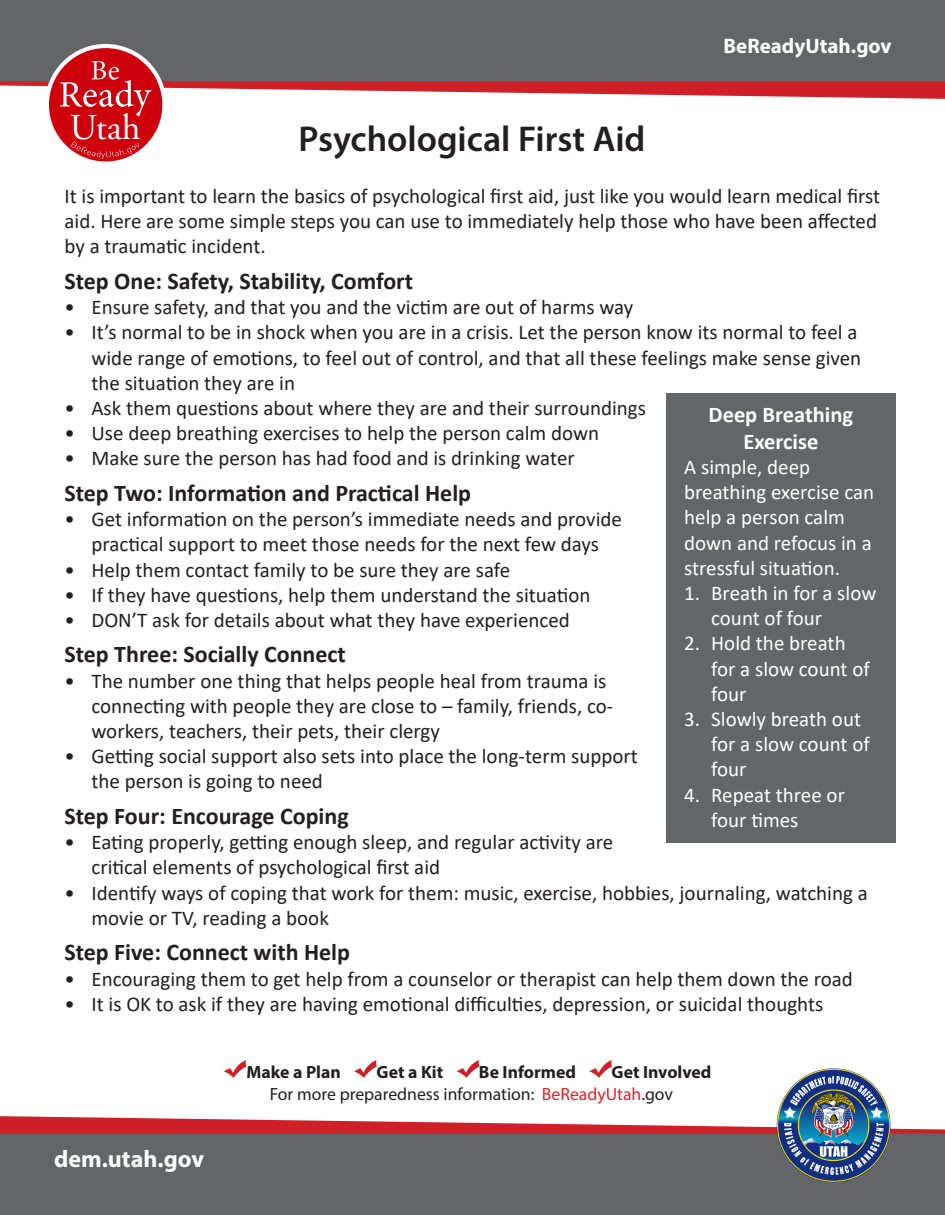
<style>
.page{position:relative;width:945px;height:1215px;background:#fff}
.page>*{position:absolute;margin:0;border:0;box-sizing:border-box;transform-origin:0 0}
.t1{font:36.45px "Adobe Garamond Pro";color:#fff}
.t2{font:600 36px "Myriad Pro";color:#231f20}
.t3{font:700 24px "Calibri";color:#231f20}
.t4{font:700 24px "Myriad Pro";color:#fff}
.t5{font:700 22.5px/27px "Calibri";color:#fff;text-align:center}
.t6{font:21px/25.2px "Calibri";color:#231f20}
.t7{font:21px/25.2px "Calibri";color:#fff}
.t8{font:700 21px "Myriad Pro";color:#fff}
.t9{font:17.7px/21.1px "Myriad Pro";color:#231f20}
.t10{font:700 17.7px "Myriad Pro";color:#231f20}
.s1{font-weight:700}
.s2{color:#ee1d23}
</style>
<div class="page">
<div style="left:0;top:1134px;width:945px;height:81px;background:#646569"></div>
<div style="left:0;top:0;width:945px;height:81px;background:#646569"></div>
<svg style="left:223px;top:1060px;width:24px;height:18px"></svg>
<svg style="left:354px;top:1060px;width:23px;height:18px"></svg>
<svg style="left:456px;top:1060px;width:24px;height:18px"></svg>
<svg style="left:589px;top:1060px;width:23px;height:18px"></svg>
<svg style="left:0;top:1116px;width:945px;height:18px"></svg>
<img style="left:772px;top:1068px;width:123px;height:115px">
<svg style="left:0;top:44px;width:945px;height:118px"></svg>
<div style="left:666px;top:393px;width:230px;height:449px;background:#646569"></div>
<p class="t1" style="left:70px;top:106px;width:72px">Utah</p>
<p class="t2" style="left:299px;top:116px;width:348px">Psychological First Aid</p>
<p class="t8" style="left:723px;top:32px;width:170px">BeReadyUtah.gov</p>
<p class="t6" style="left:64px;top:183px;width:817px">It is important to learn the basics of psychological first aid, just like you would learn medical first aid. Here are some simple steps you can use to immediately help those who have been affected by a traumatic incident.</p>
<p class="t3" style="left:64px;top:264px;width:350px">Step One: Safety, Stability, Comfort</p>
<p class="t6" style="left:64px;top:294px;width:570px">• Ensure safety, and that you and the victim are out of harms way</p>
<p class="t6" style="left:92px;top:319px;width:771px;text-indent:-27px">• It’s normal to be in shock when you are in a crisis. Let the person know its normal to feel a wide range of emotions, to feel out of control, and that all these feelings make sense given the situation they are in</p>
<p class="t6" style="left:64px;top:395px;width:583px">• Ask them questions about where they are and their surroundings</p>
<p class="t6" style="left:64px;top:420px;width:536px">• Use deep breathing exercises to help the person calm down</p>
<p class="t6" style="left:64px;top:445px;width:512px">• Make sure the person has had food and is drinking water</p>
<p class="t3" style="left:64px;top:476px;width:408px">Step Two: Information and Practical Help</p>
<p class="t6" style="left:64px;top:506px;width:559px;text-align:center">• Get information on the person’s immediate needs and provide practical support to meet those needs for the next few days</p>
<p class="t6" style="left:64px;top:556px;width:447px">• Help them contact family to be sure they are safe</p>
<p class="t6" style="left:64px;top:582px;width:528px">• If they have questions, help them understand the situation</p>
<p class="t6" style="left:64px;top:607px;width:507px">• DON’T ask for details about what they have experienced</p>
<p class="t3" style="left:64px;top:638px;width:283px">Step Three: Socially Connect</p>
<p class="t6" style="left:92px;top:668px;width:523px;text-indent:-27px">• The number one thing that helps people heal from trauma is connecting with people they are close to – family, friends, co&shy;workers, teachers, their pets, their clergy</p>
<p class="t6" style="left:92px;top:743px;width:548px;text-indent:-27px">• Getting social support also sets into place the long-term support the person is going to need</p>
<p class="t3" style="left:64px;top:799px;width:286px">Step Four: Encourage Coping</p>
<p class="t6" style="left:92px;top:829px;width:523px;text-indent:-27px">• Eating properly, getting enough sleep, and regular activity are critical elements of psychological first aid</p>
<p class="t6" style="left:92px;top:880px;width:778px;text-indent:-27px">• Identify ways of coping that work for them: music, exercise, hobbies, journaling, watching a movie or TV, reading a book</p>
<p class="t3" style="left:64px;top:935px;width:287px">Step Five: Connect with Help</p>
<p class="t6" style="left:64px;top:965px;width:790px">• Encouraging them to get help from a counselor or therapist can help them down the road</p>
<p class="t6" style="left:64px;top:991px;width:760px">• It is OK to ask if they are having emotional difficulties, depression, or suicidal thoughts</p>
<p class="t5" style="left:709px;top:401px;width:146px">Deep Breathing<br>Exercise</p>
<p class="t7" style="left:684px;top:454px;width:191px">A simple, deep breathing exercise can help a person calm down and refocus in a stressful situation.</p>
<p class="t7" style="left:711px;top:580px;width:167px;text-indent:-27px">1. Breath in for a slow count of four</p>
<p class="t7" style="left:711px;top:630px;width:160px;text-indent:-27px">2. Hold the breath for a slow count of four</p>
<p class="t7" style="left:711px;top:706px;width:160px;text-indent:-27px">3. Slowly breath out for a slow count of four</p>
<p class="t7" style="left:711px;top:782px;width:135px;text-indent:-27px">4. Repeat three or four times</p>
<p class="t4" style="left:54px;top:1143px;width:152px">dem.utah.gov</p>
<p class="t10" style="left:247px;top:1061px;width:96px">Make a Plan</p>
<p class="t10" style="left:377px;top:1061px;width:68px">Get a Kit</p>
<p class="t10" style="left:479px;top:1061px;width:98px">Be Informed</p>
<p class="t9" style="left:270px;top:1062px;width:443px;text-indent:342px"><span class="s1">Get Involved<br></span>For more preparedness information: <span class="s2">BeReadyUtah</span>.gov</p>
</div>
